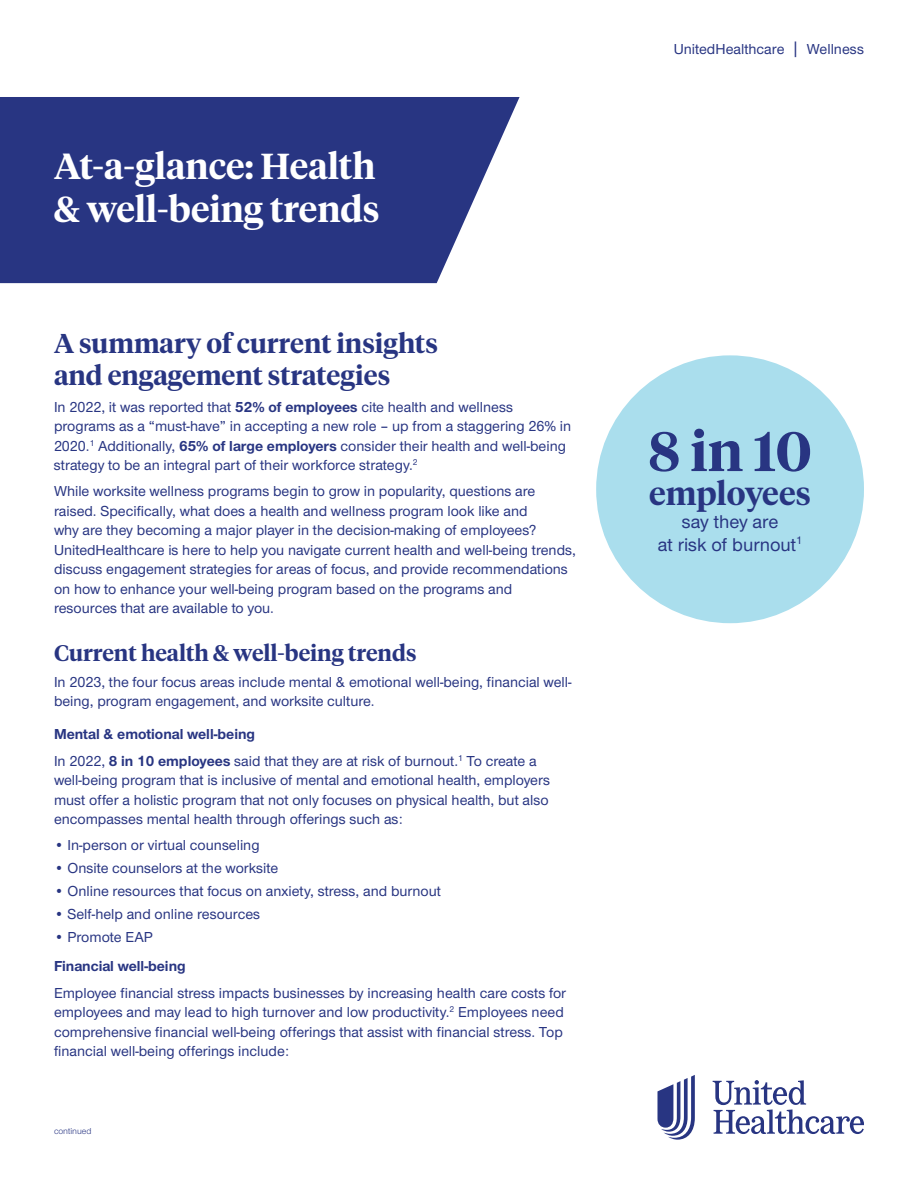
<style>
.page{position:relative;width:918px;height:1188px;background:#fff}
.page>*{position:absolute;margin:0;border:0;box-sizing:border-box;transform-origin:0 0}
.t1{font:600 55.2px "UHC Serif Headline";color:#283582}
.t2{font:600 36px/43.2px "UHC Serif Headline";color:#fff}
.t3{font:600 32.4px "UHC Serif Headline";color:#283582}
.t4{font:600 27px/32.4px "UHC Serif Headline";color:#283582}
.t5{font:600 22.5px "UHC Serif Headline";color:#283582}
.t6{font:500 19.2px/23.1px "UHC Sans";color:#283582;text-align:center}
.t7{font:500 15px/19.5px "UHC Sans";color:#283582}
.t8{font:700 15px "UHC Sans";color:#283582}
.t9{font:9px "UHC Sans";color:#283582}
.s1{font-weight:700}
.s2{font-size:18.75px}
</style>
<div class="page">
<svg style="left:0;top:97px;width:520px;height:186px;background:#37438b"></svg>
<div style="left:596px;top:355px;width:268px;height:268px;background:#aadeed;border-radius:50%"></div>
<svg style="left:657px;top:1075px;width:38px;height:65px"></svg>
<svg style="left:713px;top:1080px;width:151px;height:54px"></svg>
<h1 class="t2" style="left:54px;top:143px;width:327px">At-a-glance: Health &amp; well-being trends</h1>
<h2 class="t4" style="left:54px;top:326px;width:386px">A summary of current insights and engagement strategies</h2>
<p class="t7" style="left:54px;top:396px;width:519px">In 2022, it was reported that <span class="s1">52% of employees</span> cite health and wellness programs as a “must-have” in accepting a new role – up from a staggering 26% in 2020.<sup>1</sup> Additionally, <span class="s1">65% of large employers</span> consider their health and well-being strategy to be an integral part of their workforce strategy.<sup>2</sup></p>
<p class="t7" style="left:54px;top:481px;width:523px">While worksite wellness programs begin to grow in popularity, questions are raised. Specifically, what does a health and wellness program look like and<br>why are they becoming a major player in the decision-making of employees?<br>UnitedHealthcare is here to help you navigate current health and well-being trends, discuss engagement strategies for areas of focus, and provide recommendations on how to enhance your well-being program based on the programs and resources that are available to you.</p>
<h2 class="t5" style="left:54px;top:637px;width:364px">Current health &amp; well-being trends</h2>
<p class="t7" style="left:54px;top:671px;width:519px">In 2023, the four focus areas include mental &amp; emotional well-being, financial well&shy;being, program engagement, and worksite culture.</p>
<h3 class="t8" style="left:54px;top:724px;width:203px">Mental &amp; emotional well-being</h3>
<p class="t7" style="left:54px;top:750px;width:498px">In 2022, <span class="s1">8 in 10 employees</span> said that they are at risk of burnout.<sup>1</sup> To create a well-being program that is inclusive of mental and emotional health, employers must offer a holistic program that not only focuses on physical health, but also encompasses mental health through offerings such as:</p>
<p class="t7" style="left:54px;top:835px;width:207px">• In-person or virtual counseling</p>
<p class="t7" style="left:54px;top:858px;width:226px">• Onsite counselors at the worksite</p>
<p class="t7" style="left:54px;top:881px;width:389px">• Online resources that focus on anxiety, stress, and burnout</p>
<p class="t7" style="left:54px;top:904px;width:208px">• Self-help and online resources</p>
<p class="t7" style="left:54px;top:926px;width:100px">• Promote EAP</p>
<h3 class="t8" style="left:54px;top:956px;width:133px">Financial well-being</h3>
<p class="t7" style="left:54px;top:982px;width:514px">Employee financial stress impacts businesses by increasing health care costs for employees and may lead to high turnover and low productivity.<sup>2</sup> Employees need comprehensive financial well-being offerings that assist with financial stress. Top financial well-being offerings include:</p>
<p class="t9" style="left:54px;top:1125px;width:39px">continued</p>
<p class="t7" style="left:674px;top:39px;width:127px">UnitedHealthcare <span class="s2">|</span></p>
<p class="t7" style="left:807px;top:39px;width:59px">Wellness</p>
<p class="t1" style="left:648px;top:413px;width:165px">8 in 10</p>
<p class="t3" style="left:649px;top:471px;width:163px">employees</p>
<p class="t6" style="left:658px;top:509px;width:146px">say they are<br>at risk of burnout<sup>1</sup></p>
</div>
